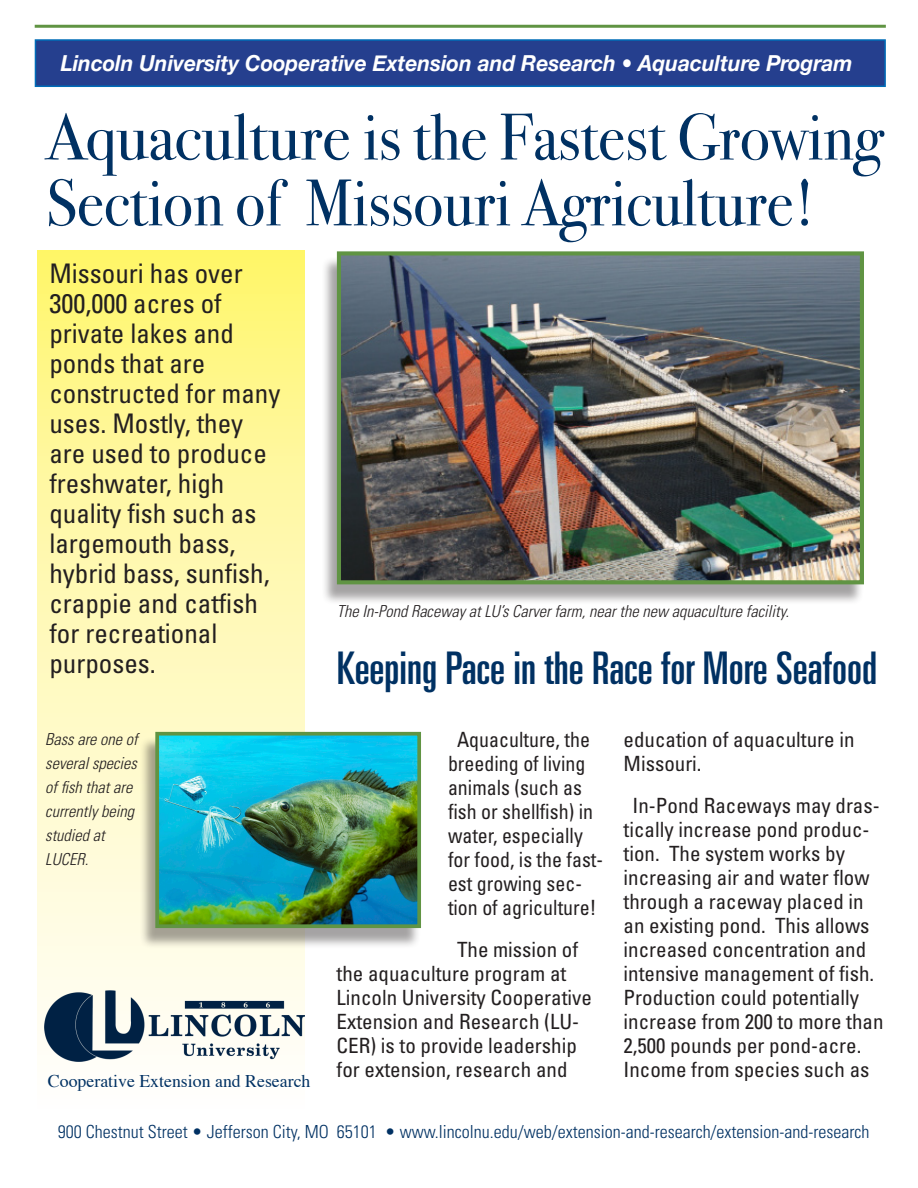
<style>
.page{position:relative;width:918px;height:1188px;background:#fff}
.page>*{position:absolute;margin:0;border:0;box-sizing:border-box;transform-origin:0 0}
.t1{font:65.85px/65.8px "Bodoni Svty Two ITCTT Book";color:#003163}
.t2{font:ultra-condensed 45px "Univers LT Std";color:#003163}
.body_text{font:condensed 27px/30px "Univers LT Std";color:#231f20}
.t3{font:italic 700 22.05px "Helvetica Neue";color:#fff;scale:.95 1}
.body_text-2{font:condensed 21px/24px "Univers LT Std";color:#231f20}
.body_text-3{font:condensed 21px/24px "Univers LT Std";color:#231f20;scale:.95 1}
.t4{font:300 condensed 18px "Univers LT Std";color:#003163}
.t5{font:17.85px "Times";color:#003163}
.t6{font:italic 300 condensed 16.5px/24px "Univers LT Std";color:#231f20}
</style>
<div class="page">
<svg style="left:38px;top:250px;width:267px;height:812px;background:#fef8ab"></svg>
<img style="left:45px;top:987px;width:260px;height:74px">
<hr style="left:35px;top:25px;width:851px;height:3px;background:#609443">
<div style="left:35px;top:39px;width:851px;height:48px;background:#253f8e;border:2px solid #006db8"></div>
<div style="left:139px;top:736px;width:282px;height:213px;background:#231f20;opacity:.41"></div>
<img style="left:160px;top:737px;width:256px;height:186px">
<div style="left:155px;top:732px;width:266px;height:196px;border:4px solid #609443"></div>
<div style="left:321px;top:256px;width:543px;height:349px;background:#231f20;opacity:.41"></div>
<img style="left:342px;top:256px;width:517px;height:323px">
<div style="left:337px;top:251px;width:527px;height:333px;border:4px solid #609443"></div>
<p class="t3" style="left:61px;top:50px;width:835px">Lincoln University Cooperative Extension and Research • Aquaculture Program</p>
<p class="t1" style="left:46px;top:97px;width:838px">Aquaculture is the Fastest Growing<br>Section of Missouri Agriculture!</p>
<p class="body_text" style="left:49px;top:258px;width:232px">Missouri has over<br>300,000 acres of private lakes and ponds that are constructed for many uses. Mostly, they are used to produce freshwater, high quality fish such as largemouth bass, hybrid bass, sunfish, crappie and catfish for recreational purposes.</p>
<p class="t6" style="left:45px;top:728px;width:94px">Bass are one of several species of fish that are currently being studied at<br>LUCER.</p>
<p class="t5" style="left:48px;top:1064px;width:264px">Cooperative Extension and Research</p>
<p class="t6" style="left:337px;top:599px;width:454px">The In-Pond Raceway at LU’s Carver farm, near the new aquaculture facility.</p>
<p class="t2" style="left:337px;top:642px;width:542px">Keeping Pace in the Race for More Seafood</p>
<p class="body_text-3" style="left:448px;top:727px;width:165px;text-indent:9px">Aquaculture, the breeding of living animals (such as fish or shellfish) in water, especially for food, is the fast&shy;est growing sec&shy;tion of agriculture!</p>
<p class="body_text-2" style="left:337px;top:937px;width:257px;text-indent:120px">The mission of the aquaculture program at<br>Lincoln University Cooperative<br>Extension and Research (LU-<br>CER) is to provide leadership for extension, research and</p>
<p class="body_text-2" style="left:624px;top:727px;width:232px">education of aquaculture in<br>Missouri.</p>
<p class="body_text-2" style="left:624px;top:793px;width:262px;text-indent:9px">In-Pond Raceways may dras&shy;tically increase pond produc&shy;tion. The system works by increasing air and water flow through a raceway placed in an existing pond. This allows increased concentration and intensive management of fish.<br>Production could potentially increase from 200 to more than<br>2,500 pounds per pond-acre.<br>Income from species such as</p>
<p class="t4" style="left:58px;top:1121px;width:813px">900 Chestnut Street • Jefferson City, MO 65101 • www.lincolnu.edu/web/extension-and-research/extension-and-research</p>
</div>
